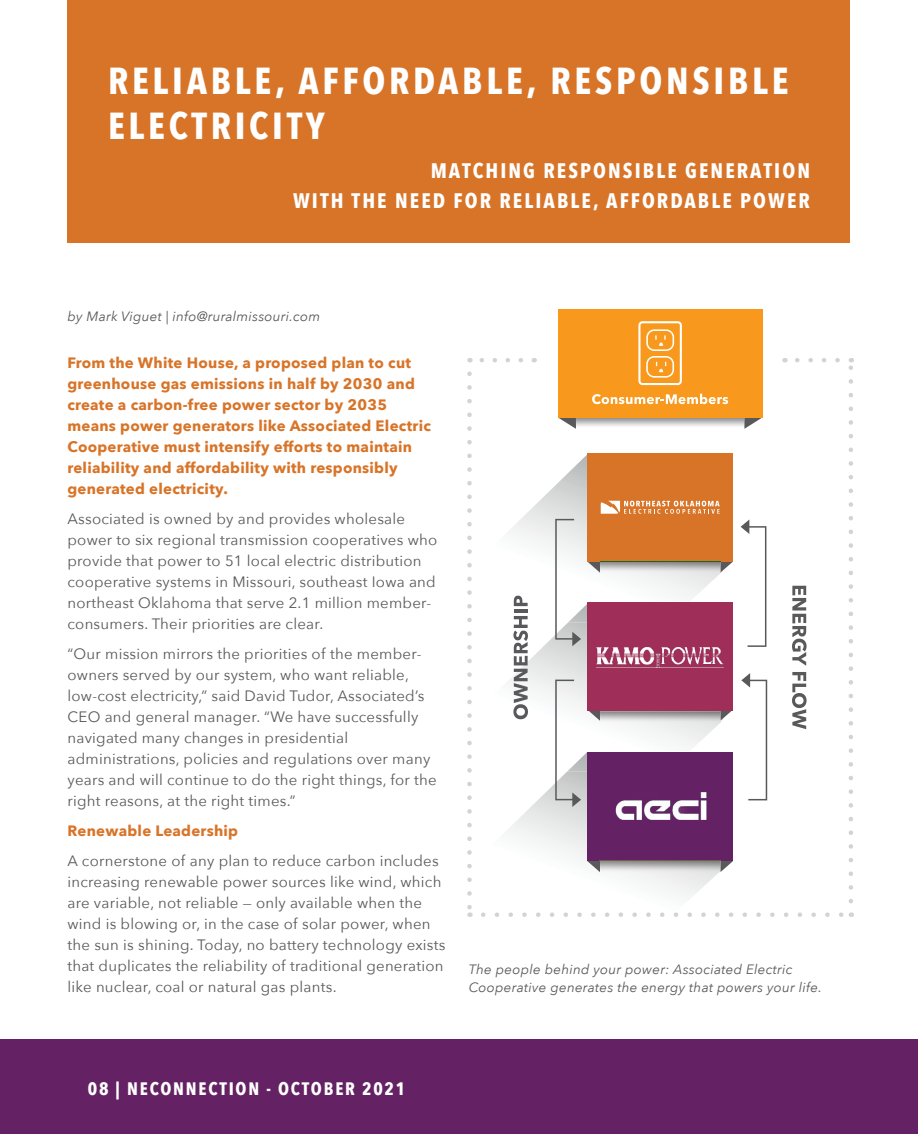
<style>
.page{position:relative;width:918px;height:1134px;background:#fff}
.page>*{position:absolute;margin:0;border:0;box-sizing:border-box;transform-origin:0 0}
.t1{font:700 37.5px/45px "Avenir Next Condensed";letter-spacing:.1em;color:#fff}
.t2{font:700 21px/30px "Avenir Next Condensed";letter-spacing:.1em;color:#fff;text-align:right}
.t3{font:700 18px "Avenir Next Condensed";letter-spacing:.1em;color:#fff}
.t4{font:15px/21px "Avenir Next";letter-spacing:.015em;color:#58595b}
.t5{font:700 15px/21px "Avenir Next";letter-spacing:.015em;color:#d87428}
.t6{font:italic 13.5px/18px "Avenir Next";letter-spacing:.02em;color:#58595b}
</style>
<div class="page">
<div style="left:0;top:1040px;width:918px;height:94px;background:#642265"></div>
<div style="left:68px;top:0;width:782px;height:242px;background:#d87428"></div>
<svg style="left:508px;top:455px;width:218px;height:152px"></svg>
<svg style="left:509px;top:622px;width:214px;height:131px"></svg>
<img style="left:581px;top:601px;width:10px;height:21px">
<svg style="left:472px;top:772px;width:247px;height:145px"></svg>
<img style="left:581px;top:752px;width:6px;height:20px">
<svg style="left:555px;top:519px;width:26px;height:127px"></svg>
<svg style="left:555px;top:680px;width:26px;height:127px"></svg>
<svg style="left:741px;top:673px;width:26px;height:127px"></svg>
<svg style="left:741px;top:520px;width:25px;height:127px"></svg>
<svg style="left:513px;top:616px;width:15px;height:103px"></svg>
<hr style="left:514px;top:609px;width:14px;height:4px;background:#59595c">
<svg style="left:514px;top:596px;width:14px;height:10px"></svg>
<svg style="left:792px;top:586px;width:15px;height:80px"></svg>
<svg style="left:792px;top:672px;width:15px;height:57px"></svg>
<svg style="left:559px;top:418px;width:17px;height:11px"></svg>
<svg style="left:744px;top:418px;width:18px;height:11px"></svg>
<div style="left:558px;top:309px;width:204px;height:109px;background:#f8991d"></div>
<svg style="left:638px;top:321px;width:44px;height:64px"></svg>
<svg style="left:592px;top:394px;width:136px;height:10px"></svg>
<svg style="left:587px;top:561px;width:13px;height:12px"></svg>
<svg style="left:720px;top:561px;width:13px;height:12px"></svg>
<div style="left:587px;top:453px;width:146px;height:108px;background:#d87428"></div>
<img style="left:600px;top:562px;width:120px;height:11px">
<img style="left:600px;top:561px;width:120px;height:1px">
<svg style="left:587px;top:711px;width:13px;height:10px"></svg>
<svg style="left:720px;top:711px;width:12px;height:10px"></svg>
<div style="left:587px;top:603px;width:146px;height:108px;background:#9f2e58"></div>
<img style="left:600px;top:711px;width:120px;height:11px">
<svg style="left:720px;top:861px;width:13px;height:11px"></svg>
<div style="left:587px;top:753px;width:146px;height:108px;background:#642265"></div>
<img style="left:601px;top:862px;width:119px;height:10px">
<svg style="left:587px;top:861px;width:14px;height:11px"></svg>
<img style="left:600px;top:861px;width:120px;height:1px">
<svg style="left:601px;top:501px;width:119px;height:13px"></svg>
<img style="left:615px;top:792px;width:92px;height:28px">
<svg style="left:479px;top:358px;width:42px;height:4px"></svg>
<svg style="left:483px;top:912px;width:361px;height:5px"></svg>
<svg style="left:467px;top:374px;width:5px;height:543px"></svg>
<svg style="left:849px;top:358px;width:4px;height:543px"></svg>
<svg style="left:785px;top:358px;width:53px;height:4px"></svg>
<img style="left:597px;top:648px;width:127px;height:19px">
<h1 class="t1" style="left:108px;top:58px;width:682px">RELIABLE, AFFORDABLE, RESPONSIBLE<br>ELECTRICITY</h1>
<h2 class="t2" style="left:293px;top:156px;width:518px">MATCHING RESPONSIBLE GENERATION<br>WITH THE NEED FOR RELIABLE, AFFORDABLE POWER</h2>
<p class="t6" style="left:68px;top:307px;width:254px">by Mark Viguet | info@ruralmissouri.com</p>
<p class="t5" style="left:68px;top:352px;width:365px">From the White House, a proposed plan to cut greenhouse gas emissions in half by 2030 and create a carbon-free power sector by 2035 means power generators like Associated Electric Cooperative must intensify efforts to maintain reliability and affordability with responsibly generated electricity.</p>
<p class="t4" style="left:68px;top:508px;width:371px">Associated is owned by and provides wholesale power to six regional transmission cooperatives who provide that power to 51 local electric distribution cooperative systems in Missouri, southeast Iowa and northeast Oklahoma that serve 2.1 million member&shy;consumers. Their priorities are clear.</p>
<p class="t4" style="left:68px;top:643px;width:371px">“Our mission mirrors the priorities of the member&shy;owners served by our system, who want reliable, low-cost electricity,” said David Tudor, Associated’s CEO and general manager. “We have successfully navigated many changes in presidential administrations, policies and regulations over many years and will continue to do the right things, for the right reasons, at the right times.”</p>
<p class="t5" style="left:68px;top:820px;width:172px">Renewable Leadership</p>
<p class="t4" style="left:68px;top:850px;width:380px">A cornerstone of any plan to reduce carbon includes increasing renewable power sources like wind, which are variable, not reliable — only available when the wind is blowing or, in the case of solar power, when the sun is shining. Today, no battery technology exists that duplicates the reliability of traditional generation like nuclear, coal or natural gas plants.</p>
<p class="t6" style="left:469px;top:959px;width:355px">The people behind your power: Associated Electric<br>Cooperative generates the energy that powers your life.</p>
<p class="t3" style="left:88px;top:1077px;width:319px">08 | NECONNECTION - OCTOBER 2021</p>
</div>
